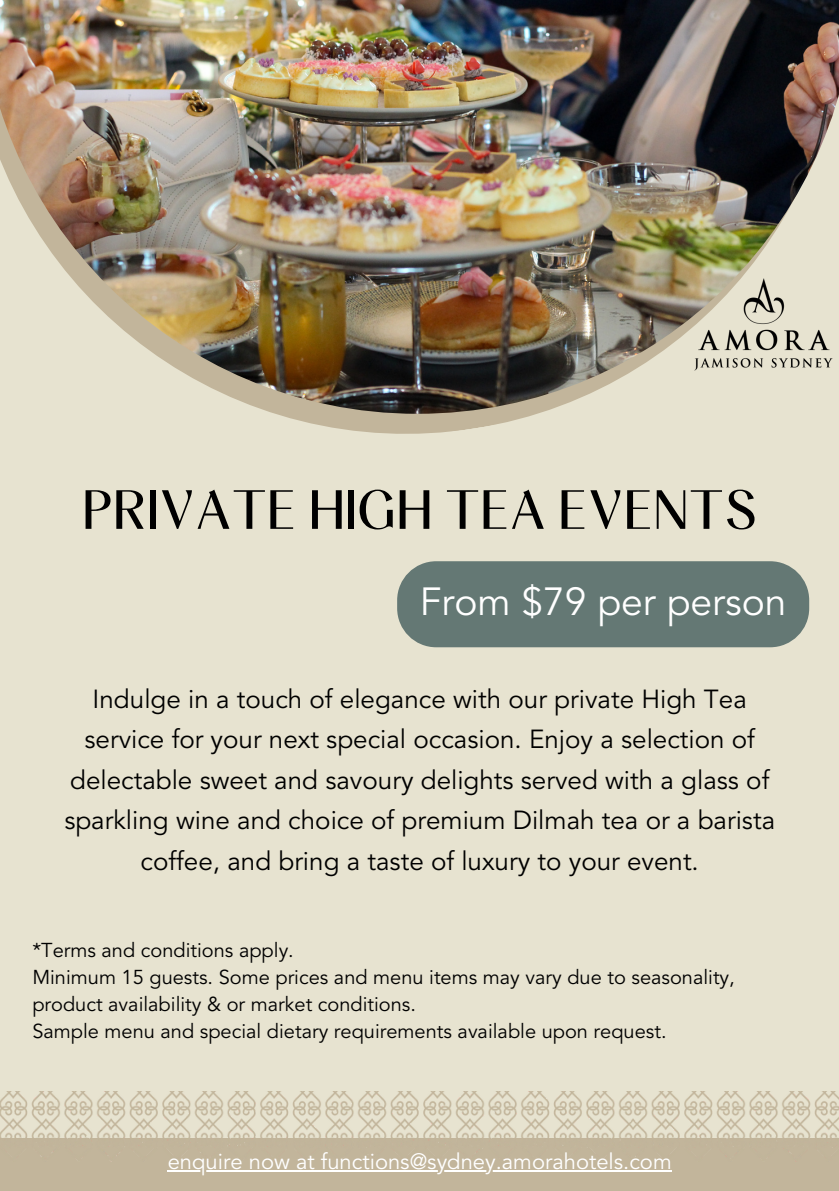
<style>
.page{position:relative;width:839px;height:1191px;background:#fff}
.page>*{position:absolute;margin:0;border:0;box-sizing:border-box;transform-origin:0 0}
.t1{font:54px "Albra Sans";color:#000}
.t2{font:39px "Avenir LT Pro";color:#fff}
.t3{font:26px/40.4px "Avenir LT Pro";color:#000;text-align:center}
.t4{font:22px "Avenir LT Pro";color:#fff}
.t5{font:20px/27px "Avenir LT Pro";color:#000}
</style>
<div class="page">
<div style="left:0;top:0;width:838px;height:1191px;background:#e7e3d0"></div>
<svg style="left:277px;top:414px;width:259px;height:20px;fill:#c2b59b"></svg>
<img style="left:0;top:0;width:838px;height:414px">
<img style="left:635px;top:249px;width:203px;height:144px">
<div style="left:0;top:1138px;width:838px;height:53px;background:#c2b59b"></div>
<img style="left:0;top:1091px;width:838px;height:71px">
<div style="left:397px;top:561px;width:412px;height:86px;background:#647874;border-radius:39px"></div>
<hr style="left:168px;top:1171px;width:503px;height:1px;background:#fff">
<h1 class="t1" style="left:82px;top:486px;width:676px">PRIVATE HIGH TEA EVENTS</h1>
<h2 class="t2" style="left:420px;top:578px;width:368px">From $79 per person</h2>
<p class="t3" style="left:64px;top:679px;width:712px">Indulge in a touch of elegance with our private High Tea service for your next special occasion. Enjoy a selection of delectable sweet and savoury delights served with a glass of sparkling wine and choice of premium Dilmah tea or a barista coffee, and bring a taste of luxury to your event.</p>
<h3 class="t5" style="left:32px;top:937px;width:263px">*Terms and conditions apply.</h3>
<p class="t5" style="left:32px;top:964px;width:704px">Minimum 15 guests. Some prices and menu items may vary due to seasonality, product availability &amp; or market conditions.</p>
<p class="t5" style="left:32px;top:1018px;width:635px">Sample menu and special dietary requirements available upon request.</p>
<p class="t4" style="left:168px;top:1148px;width:505px">enquire now at functions@sydney.amorahotels.com</p>
</div>
